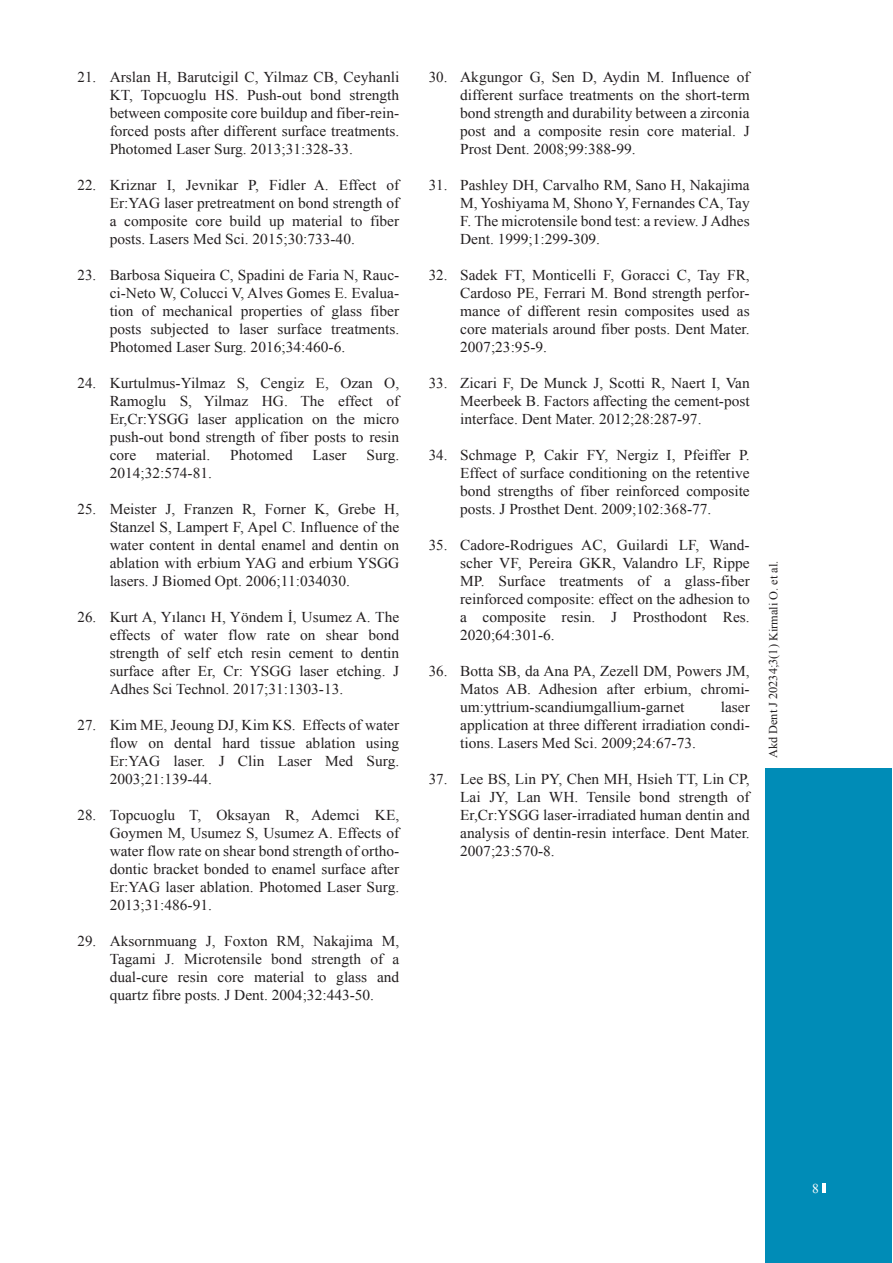
<style>
.page{position:relative;width:893px;height:1263px;background:#fff}
.page>*{position:absolute;margin:0;border:0;box-sizing:border-box;transform-origin:0 0}
.t1{font:15px/18px "Times New Roman";color:#231f20;text-align:justify}
.t2{font:13.5px "Times New Roman";color:#fff}
.t3{font:12px "Times New Roman";letter-spacing:-.005em;color:#231f20}
</style>
<div class="page">
<div style="left:766px;top:769px;width:126px;height:494px;background:#008cb7"></div>
<hr style="left:822px;top:1183px;width:4px;height:10px;background:#fff">
<p class="t1" style="left:78px;top:67px;width:20px">21.</p>
<p class="t1" style="left:78px;top:175px;width:20px">22.</p>
<p class="t1" style="left:78px;top:265px;width:20px">23.</p>
<p class="t1" style="left:78px;top:373px;width:20px">24.</p>
<p class="t1" style="left:78px;top:499px;width:20px">25.</p>
<p class="t1" style="left:78px;top:607px;width:20px">26.</p>
<p class="t1" style="left:78px;top:715px;width:20px">27.</p>
<p class="t1" style="left:78px;top:805px;width:20px">28.</p>
<p class="t1" style="left:78px;top:931px;width:20px">29.</p>
<p class="t1" style="left:110px;top:67px;width:291px">Arslan H, Barutcigil C, Yilmaz CB, Ceyhanli KT, Topcuoglu HS. Push-out bond strength between composite core buildup and fiber-rein&shy;forced posts after different surface treatments.<br>Photomed Laser Surg. 2013;31:328-33.</p>
<p class="t1" style="left:110px;top:175px;width:291px">Kriznar I, Jevnikar P, Fidler A. Effect of Er:YAG laser pretreatment on bond strength of a composite core build up material to fiber posts. Lasers Med Sci. 2015;30:733-40.</p>
<p class="t1" style="left:110px;top:265px;width:291px">Barbosa Siqueira C, Spadini de Faria N, Rauc&shy;ci-Neto W, Colucci V, Alves Gomes E. Evalua&shy;tion of mechanical properties of glass fiber posts subjected to laser surface treatments.<br>Photomed Laser Surg. 2016;34:460-6.</p>
<p class="t1" style="left:110px;top:373px;width:291px">Kurtulmus-Yilmaz S, Cengiz E, Ozan O, Ramoglu S, Yilmaz HG. The effect of Er,Cr:YSGG laser application on the micro push-out bond strength of fiber posts to resin core</p>
<p class="t1" style="left:156px;top:445px;width:56px">material.</p>
<p class="t1" style="left:230px;top:445px;width:64px">Photomed</p>
<p class="t1" style="left:313px;top:445px;width:36px">Laser</p>
<p class="t1" style="left:367px;top:445px;width:34px">Surg.</p>
<p class="t1" style="left:110px;top:463px;width:104px">2014;32:574-81.</p>
<p class="t1" style="left:110px;top:499px;width:291px">Meister J, Franzen R, Forner K, Grebe H, Stanzel S, Lampert F, Apel C. Influence of the water content in dental enamel and dentin on ablation with erbium YAG and erbium YSGG lasers. J Biomed Opt. 2006;11:034030.</p>
<p class="t1" style="left:110px;top:607px;width:291px">Kurt A, Yılancı H, Yöndem İ, Usumez A. The effects of water flow rate on shear bond strength of self etch resin cement to dentin surface after Er, Cr: YSGG laser etching. J Adhes Sci Technol. 2017;31:1303-13.</p>
<p class="t1" style="left:110px;top:715px;width:291px">Kim ME, Jeoung DJ, Kim KS. Effects of water flow on dental hard tissue ablation using Er:YAG laser. J Clin Laser Med Surg.<br>2003;21:139-44.</p>
<p class="t1" style="left:110px;top:805px;width:291px">Topcuoglu T, Oksayan R, Ademci KE, Goymen M, Usumez S, Usumez A. Effects of water flow rate on shear bond strength of ortho&shy;dontic bracket bonded to enamel surface after Er:YAG laser ablation. Photomed Laser Surg.<br>2013;31:486-91.</p>
<p class="t1" style="left:110px;top:931px;width:291px">Aksornmuang J, Foxton RM, Nakajima M, Tagami J. Microtensile bond strength of a dual-cure resin core material to glass and quartz fibre posts. J Dent. 2004;32:443-50.</p>
<p class="t1" style="left:429px;top:67px;width:20px">30.</p>
<p class="t1" style="left:429px;top:175px;width:20px">31.</p>
<p class="t1" style="left:429px;top:265px;width:20px">32.</p>
<p class="t1" style="left:429px;top:373px;width:20px">33.</p>
<p class="t1" style="left:429px;top:445px;width:20px">34.</p>
<p class="t1" style="left:429px;top:535px;width:20px">35.</p>
<p class="t1" style="left:429px;top:661px;width:20px">36.</p>
<p class="t1" style="left:429px;top:769px;width:20px">37.</p>
<p class="t1" style="left:460px;top:67px;width:291px">Akgungor G, Sen D, Aydin M. Influence of different surface treatments on the short-term bond strength and durability between a zirconia post and a composite resin core material. J Prost Dent. 2008;99:388-99.</p>
<p class="t1" style="left:460px;top:175px;width:291px">Pashley DH, Carvalho RM, Sano H, Nakajima M, Yoshiyama M, Shono Y, Fernandes CA, Tay F. The microtensile bond test: a review. J Adhes Dent. 1999;1:299-309.</p>
<p class="t1" style="left:460px;top:265px;width:291px">Sadek FT, Monticelli F, Goracci C, Tay FR, Cardoso PE, Ferrari M. Bond strength perfor&shy;mance of different resin composites used as core materials around fiber posts. Dent Mater.<br>2007;23:95-9.</p>
<p class="t1" style="left:460px;top:373px;width:291px">Zicari F, De Munck J, Scotti R, Naert I, Van Meerbeek B. Factors affecting the cement-post interface. Dent Mater. 2012;28:287-97.</p>
<p class="t1" style="left:460px;top:445px;width:291px">Schmage P, Cakir FY, Nergiz I, Pfeiffer P.<br>Effect of surface conditioning on the retentive bond strengths of fiber reinforced composite posts. J Prosthet Dent. 2009;102:368-77.</p>
<p class="t1" style="left:460px;top:535px;width:291px">Cadore-Rodrigues AC, Guilardi LF, Wand&shy;scher VF, Pereira GKR, Valandro LF, Rippe MP. Surface treatments of a glass-fiber reinforced composite: effect on the adhesion to a composite resin. J Prosthodont Res.<br>2020;64:301-6.</p>
<p class="t1" style="left:460px;top:661px;width:291px">Botta SB, da Ana PA, Zezell DM, Powers JM, Matos AB. Adhesion after erbium, chromi&shy;um:yttrium-scandiumgallium-garnet</p>
<p class="t1" style="left:460px;top:697px;width:291px;text-indent:261px">laser application at three different irradiation condi&shy;tions. Lasers Med Sci. 2009;24:67-73.</p>
<p class="t1" style="left:460px;top:769px;width:291px">Lee BS, Lin PY, Chen MH, Hsieh TT, Lin CP, Lai JY, Lan WH. Tensile bond strength of Er,Cr:YSGG laser-irradiated human dentin and analysis of dentin-resin interface. Dent Mater.<br>2007;23:570-8.</p>
<p class="t3" style="left:765px;top:758px;width:199px;rotate:-90deg">Akd Dent J 20234;3(1) Kirmali O. et al.</p>
<p class="t2" style="left:812px;top:1179px;width:8px">8</p>
</div>
